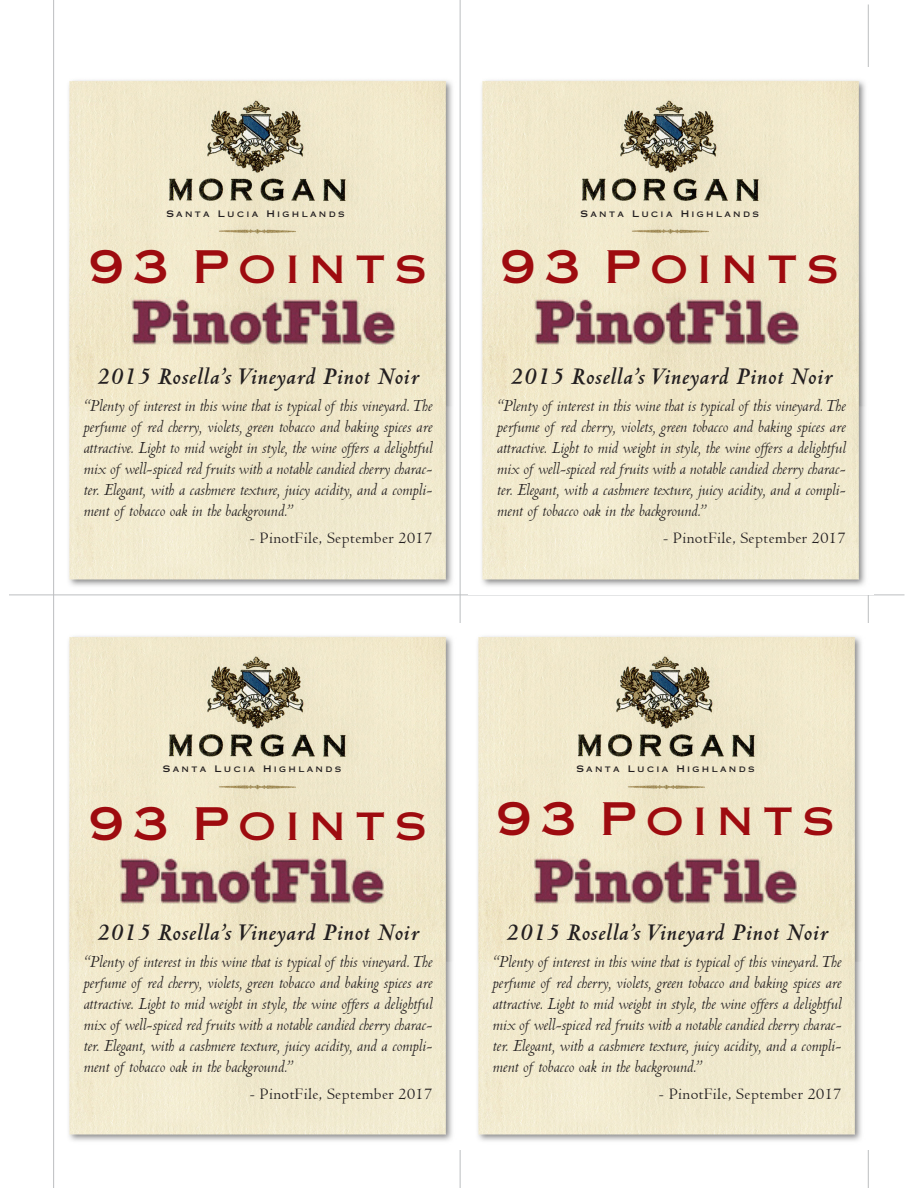
<style>
.page{position:relative;width:918px;height:1188px;background:#fff}
.page>*{position:absolute;margin:0;border:0;box-sizing:border-box;transform-origin:0 0}
.t1{font:45px "Copperplate Gothic Std 31 AB";letter-spacing:.2em;color:#9e0b0f}
.t2{font:italic 700 25.5px "Centaur";letter-spacing:.025em;color:#231f20}
.t3{font:italic 18px/21px "Centaur";color:#231f20;text-align:justify}
.t4{font:16.5px "Centaur";letter-spacing:.025em;color:#231f20}
.t5{font:9px "Copperplate Gothic Std 31 AB";letter-spacing:.26em;color:#231f20}
</style>
<div class="page">
<img style="left:68px;top:68px;width:392px;height:526px">
<hr style="left:53px;top:0;width:1px;height:1188px;background:#bcbec0">
<hr style="left:868px;top:4px;width:1px;height:1184px;background:#bcbec0">
<hr style="left:9px;top:595px;width:895px;height:1px;background:#bcbec0">
<hr style="left:460px;top:0;width:1px;height:1188px;background:#bcbec0">
<img style="left:481px;top:68px;width:388px;height:526px">
<img style="left:131px;top:297px;width:265px;height:48px">
<img style="left:68px;top:635px;width:385px;height:506px">
<img style="left:477px;top:623px;width:392px;height:527px">
<img style="left:535px;top:297px;width:264px;height:48px">
<img style="left:120px;top:856px;width:264px;height:48px">
<img style="left:533px;top:856px;width:265px;height:48px">
<p class="t5" style="left:166px;top:208px;width:180px">Santa Lucia Highlands</p>
<p class="t5" style="left:581px;top:208px;width:180px">Santa Lucia Highlands</p>
<h1 class="t1" style="left:89px;top:240px;width:340px">93 Points</h1>
<h2 class="t2" style="left:97px;top:361px;width:323px">2015 Rosella’s Vineyard Pinot Noir</h2>
<p class="t3" style="left:83px;top:396px;width:350px">“Plenty of interest in this wine that is typical of this vineyard. The perfume of red cherry, violets, green tobacco and baking spices are attractive. Light to mid weight in style, the wine offers a delightful mix of well-spiced red fruits with a notable candied cherry charac&shy;ter. Elegant, with a cashmere texture, juicy acidity, and a compli&shy;ment of tobacco oak in the background.”</p>
<p class="t4" style="left:250px;top:528px;width:184px">- PinotFile, September 2017</p>
<h1 class="t1" style="left:501px;top:240px;width:340px">93 Points</h1>
<h2 class="t2" style="left:510px;top:361px;width:323px">2015 Rosella’s Vineyard Pinot Noir</h2>
<p class="t3" style="left:497px;top:396px;width:350px">“Plenty of interest in this wine that is typical of this vineyard. The perfume of red cherry, violets, green tobacco and baking spices are attractive. Light to mid weight in style, the wine offers a delightful mix of well-spiced red fruits with a notable candied cherry charac&shy;ter. Elegant, with a cashmere texture, juicy acidity, and a compli&shy;ment of tobacco oak in the background.”</p>
<p class="t4" style="left:663px;top:528px;width:184px">- PinotFile, September 2017</p>
<p class="t5" style="left:163px;top:764px;width:180px">Santa Lucia Highlands</p>
<p class="t5" style="left:576px;top:764px;width:180px">Santa Lucia Highlands</p>
<h1 class="t1" style="left:89px;top:797px;width:340px">93 Points</h1>
<h1 class="t1" style="left:496px;top:792px;width:340px">93 Points</h1>
<h2 class="t2" style="left:97px;top:916px;width:323px">2015 Rosella’s Vineyard Pinot Noir</h2>
<p class="t3" style="left:83px;top:951px;width:350px">“Plenty of interest in this wine that is typical of this vineyard. The perfume of red cherry, violets, green tobacco and baking spices are attractive. Light to mid weight in style, the wine offers a delightful mix of well-spiced red fruits with a notable candied cherry charac&shy;ter. Elegant, with a cashmere texture, juicy acidity, and a compli&shy;ment of tobacco oak in the background.”</p>
<p class="t4" style="left:250px;top:1084px;width:184px">- PinotFile, September 2017</p>
<h2 class="t2" style="left:506px;top:916px;width:323px">2015 Rosella’s Vineyard Pinot Noir</h2>
<p class="t3" style="left:493px;top:951px;width:350px">“Plenty of interest in this wine that is typical of this vineyard. The perfume of red cherry, violets, green tobacco and baking spices are attractive. Light to mid weight in style, the wine offers a delightful mix of well-spiced red fruits with a notable candied cherry charac&shy;ter. Elegant, with a cashmere texture, juicy acidity, and a compli&shy;ment of tobacco oak in the background.”</p>
<p class="t4" style="left:659px;top:1084px;width:184px">- PinotFile, September 2017</p>
</div>
